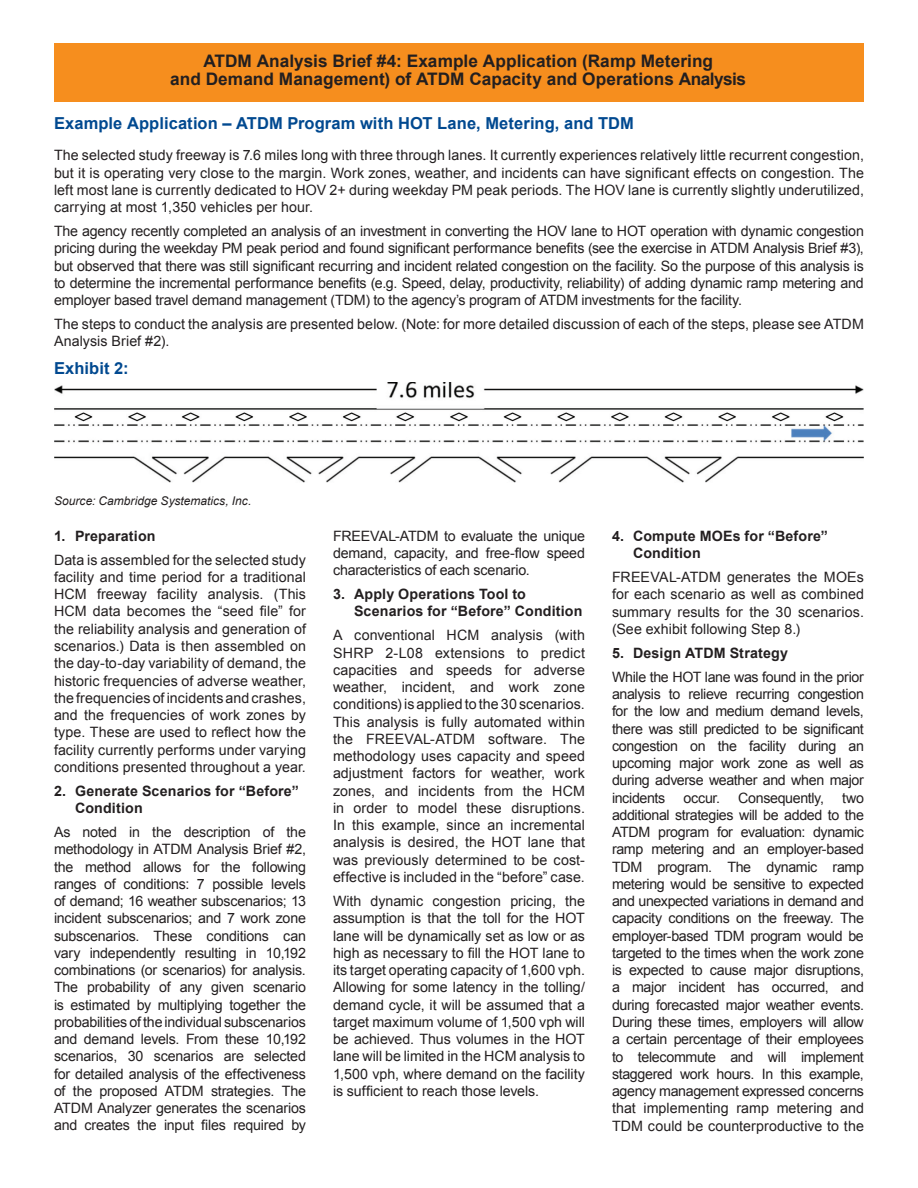
<style>
.page{position:relative;width:918px;height:1188px;background:#fff}
.page>*{position:absolute;margin:0;border:0;box-sizing:border-box;transform-origin:0 0}
.t1{font:700 17.25px/18px "Arial";color:#231f20;text-align:center}
.t2{font:700 16.5px "Arial";letter-spacing:.005em;color:#014990}
.t3{font:14.25px/17.2px "Arial";color:#231f20;text-align:justify}
.t4{font:700 14.25px/17.2px "Arial";letter-spacing:.01em;color:#231f20}
.t5{font:14.25px "Arial";letter-spacing:-.025em;color:#231f20}
.t6{font:italic 12px "Arial";color:#231f20}
</style>
<div class="page">
<div style="left:54px;top:43px;width:810px;height:59px;background:#f68e1e"></div>
<img style="left:54px;top:382px;width:810px;height:101px">
<p class="t1" style="left:170px;top:53px;width:577px">ATDM Analysis Brief #4: Example Application (Ramp Metering<br>and Demand Management) of ATDM Capacity and Operations Analysis</p>
<p class="t2" style="left:54px;top:112px;width:581px">Example Application – ATDM Program with HOT Lane, Metering, and TDM</p>
<p class="t3" style="left:54px;top:147px;width:811px">The selected study freeway is 7.6 miles long with three through lanes. It currently experiences relatively little recurrent congestion, but it is operating very close to the margin. Work zones, weather, and incidents can have significant effects on congestion. The left most lane is currently dedicated to HOV 2+ during weekday PM peak periods. The HOV lane is currently slightly underutilized, carrying at most 1,350 vehicles per hour.</p>
<p class="t3" style="left:54px;top:223px;width:811px">The agency recently completed an analysis of an investment in converting the HOV lane to HOT operation with dynamic congestion pricing during the weekday PM peak period and found significant performance benefits (see the exercise in ATDM Analysis Brief #3), but observed that there was still significant recurring and incident related congestion on the facility. So the purpose of this analysis is to determine the incremental performance benefits (e.g. Speed, delay, productivity, reliability) of adding dynamic ramp metering and employer based travel demand management (TDM) to the agency’s program of ATDM investments for the facility.</p>
<p class="t3" style="left:54px;top:316px;width:811px">The steps to conduct the analysis are presented below. (Note: for more detailed discussion of each of the steps, please see ATDM<br>Analysis Brief #2).</p>
<p class="t2" style="left:54px;top:358px;width:76px">Exhibit 2:</p>
<p class="t6" style="left:54px;top:493px;width:199px">Source: Cambridge Systematics, Inc.</p>
<p class="t4" style="left:54px;top:528px;width:103px">1. Preparation</p>
<p class="t3" style="left:54px;top:551px;width:254px">Data is assembled for the selected study facility and time period for a traditional HCM freeway facility analysis. (This HCM data becomes the “seed file” for the reliability analysis and generation of scenarios.) Data is then assembled on the day-to-day variability of demand, the historic frequencies of adverse weather, the frequencies of incidents and crashes, and the frequencies of work zones by type. These are used to reflect how the facility currently performs under varying conditions presented throughout a year.</p>
<p class="t4" style="left:75px;top:783px;width:225px;text-indent:-21px">2. Generate Scenarios for “Before”<br>Condition</p>
<p class="t3" style="left:54px;top:824px;width:254px">As noted in the description of the methodology in ATDM Analysis Brief #2, the method allows for the following ranges of conditions: 7 possible levels of demand; 16 weather subscenarios; 13 incident subscenarios; and 7 work zone subscenarios. These conditions can vary independently resulting in 10,192 combinations (or scenarios) for analysis.<br>The probability of any given scenario is estimated by multiplying together the probabilities of the individual subscenarios and demand levels. From these 10,192 scenarios, 30 scenarios are selected for detailed analysis of the effectiveness of the proposed ATDM strategies. The ATDM Analyzer generates the scenarios and creates the input files required by</p>
<p class="t3" style="left:333px;top:527px;width:253px">FREEVAL-ATDM to evaluate the unique demand, capacity, and free-flow speed characteristics of each scenario.</p>
<p class="t4" style="left:354px;top:586px;width:230px;text-indent:-21px">3. Apply Operations Tool to<br>Scenarios for “Before” Condition</p>
<p class="t3" style="left:333px;top:627px;width:253px">A conventional HCM analysis (with SHRP 2-L08 extensions to predict capacities and speeds for adverse weather, incident, and work zone conditions) is applied to the 30 scenarios.<br>This analysis is fully automated within the FREEVAL-ATDM software. The methodology uses capacity and speed adjustment factors for weather, work zones, and incidents from the HCM in order to model these disruptions.<br>In this example, since an incremental analysis is desired, the HOT lane that was previously determined to be cost&shy;effective is included in the “before” case.</p>
<p class="t3" style="left:333px;top:893px;width:254px">With dynamic congestion pricing, the assumption is that the toll for the HOT lane will be dynamically set as low or as high as necessary to fill the HOT lane to its target operating capacity of 1,600 vph.<br>Allowing for some latency in the tolling/ demand cycle, it will be assumed that a target maximum volume of 1,500 vph will be achieved. Thus volumes in the HOT lane will be limited in the HCM analysis to 1,500 vph, where demand on the facility is sufficient to reach those levels.</p>
<p class="t4" style="left:633px;top:528px;width:197px;text-indent:-21px">4. Compute MOEs for “Before”<br>Condition</p>
<p class="t3" style="left:612px;top:569px;width:253px">FREEVAL-ATDM generates the MOEs for each scenario as well as combined summary results for the 30 scenarios. (See exhibit following Step 8.)</p>
<p class="t4" style="left:612px;top:645px;width:178px">5. Design ATDM Strategy</p>
<p class="t3" style="left:612px;top:668px;width:253px">While the HOT lane was found in the prior analysis to relieve recurring congestion for the low and medium demand levels, there was still predicted to be significant congestion on the facility during an upcoming major work zone as well as during adverse weather and when major incidents</p>
<p class="t3" style="left:684px;top:789px;width:38px">occur.</p>
<p class="t5" style="left:738px;top:788px;width:87px">Consequently,</p>
<p class="t3" style="left:612px;top:789px;width:254px;text-indent:230px">two additional strategies will be added to the ATDM program for evaluation: dynamic ramp metering and an employer-based TDM program. The dynamic ramp metering would be sensitive to expected and unexpected variations in demand and capacity conditions on the freeway. The employer-based TDM program would be targeted to the times when the work zone is expected to cause major disruptions, a major incident has occurred, and during forecasted major weather events.<br>During these times, employers will allow a certain percentage of their employees to telecommute and will implement staggered work hours. In this example, agency management expressed concerns that implementing ramp metering and TDM could be counterproductive to the</p>
</div>
